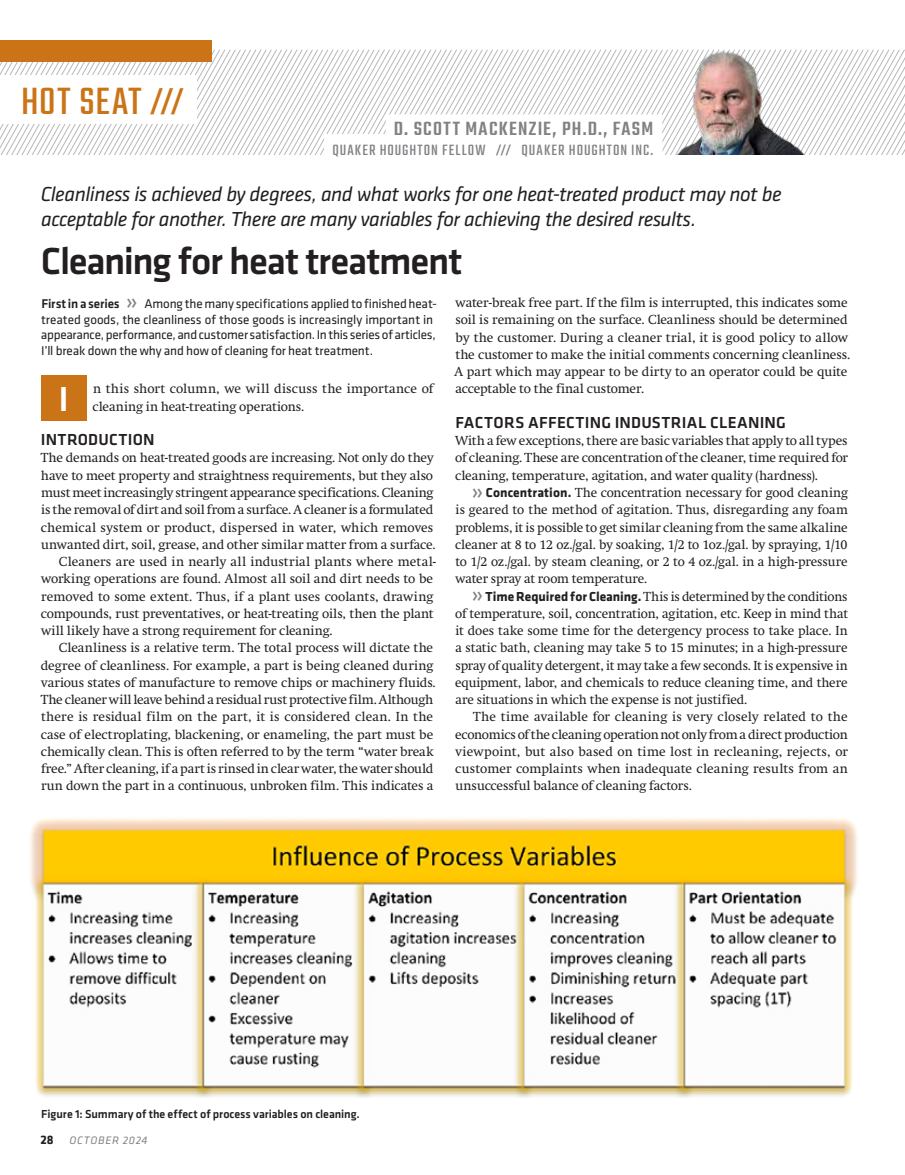
<style>
.page{position:relative;width:905px;height:1175px;background:#fff}
.page>*{position:absolute;margin:0;border:0;box-sizing:border-box;transform-origin:0 0}
.t1{font:42px "Teko";letter-spacing:.025em;color:#cb7317}
.t2{font:500 39px "Klavika Basic";letter-spacing:-.03em;color:#231f20}
.t3{font:500 36px "Klavika Basic";color:#fff}
.t4{font:italic 21px/24px "Klavika Basic";letter-spacing:-.025em;color:#231f20}
.t5{font:500 21px "Teko";letter-spacing:.06em;color:#808285}
.t6{font:500 16.5px "Klavika Basic";letter-spacing:.015em;color:#231f20}
.t7{font:16.5px "Teko";letter-spacing:.065em;color:#808285}
.t8{font:13.2px/15.8px "Klavika Basic";letter-spacing:-.01em;color:#231f20}
.t9{font:12.9px/17.2px "Swift";color:#231f20;text-align:justify}
.t10{font:12.9px "Swift";letter-spacing:.02em;color:#231f20}
.t11{font:500 12px "Klavika Basic";letter-spacing:-.005em;color:#231f20}
.t12{font:italic 11.25px "Klavika Basic";letter-spacing:.06em;color:#808285}
.s1{font-weight:500;font-size:32.7px}
.s2{font-weight:500;font-size:13.5px}
.s3{font-weight:500}
.s4{font-size:24px;color:#808285}
.s5{font-family:"Klavika Basic";font-size:24px;color:#808285}
.s6{font-family:"Klavika Basic";font-weight:700;font-size:13.5px}
.s7{font-weight:700;font-style:normal;font-size:12.75px;color:#231f20}
</style>
<div class="page">
<svg style="left:0;top:50px;width:904px;height:105px"></svg>
<div style="left:0;top:76px;width:196px;height:48px;background:#fff"></div>
<div style="left:386px;top:114px;width:276px;height:39px;background:#fff"></div>
<div style="left:324px;top:134px;width:338px;height:31px;background:#fff"></div>
<img style="left:664px;top:49px;width:153px;height:106px">
<div style="left:0;top:40px;width:212px;height:22px;background:#cb7317"></div>
<div style="left:41px;top:375px;width:45px;height:45px;background:#cb7317"></div>
<img style="left:30px;top:818px;width:828px;height:280px">
<h1 class="t1" style="left:21px;top:78px;width:164px">HOT SEAT <span class="s1">///</span></h1>
<h3 class="t5" style="left:394px;top:117px;width:261px">D. SCOTT MACKENZIE, PH.D., FASM</h3>
<p class="t7" style="left:332px;top:141px;width:322px">QUAKER HOUGHTON FELLOW <span class="s2">///</span> QUAKER HOUGHTON INC.</p>
<h3 class="t4" style="left:41px;top:182px;width:742px">Cleanliness is achieved by degrees, and what works for one heat-treated product may not be acceptable for another. There are many variables for achieving the desired results.</h3>
<h2 class="t2" style="left:41px;top:234px;width:423px">Cleaning for heat treatment</h2>
<p class="t8" style="left:41px;top:295px;width:397px"><span class="s3">First in a series</span> <span class="s4">»</span> Among the many specifications applied to finished heat&shy;treated goods, the cleanliness of those goods is increasingly important in appearance, performance, and customer satisfaction. In this series of articles, I’ll break down the why and how of cleaning for heat treatment.</p>
<p class="t9" style="left:93px;top:380px;width:342px">n this short column, we will discuss the importance of cleaning in heat-treating operations.</p>
<p class="t6" style="left:41px;top:428px;width:115px">INTRODUCTION</p>
<p class="t9" style="left:41px;top:449px;width:394px">The demands on heat-treated goods are increasing. Not only do they</p>
<p class="t9" style="left:41px;top:466px;width:394px">have to meet property and straightness requirements, but they also</p>
<p class="t9" style="left:41px;top:484px;width:394px">must meet increasingly stringent appearance specifications. Cleaning</p>
<p class="t9" style="left:41px;top:501px;width:393px">is the removal of dirt and soil from a surface. A cleaner is a formulated</p>
<p class="t9" style="left:41px;top:518px;width:394px">chemical system or product, dispersed in water, which removes</p>
<p class="t9" style="left:41px;top:535px;width:396px">unwanted dirt, soil, grease, and other similar matter from a surface.</p>
<p class="t9" style="left:59px;top:553px;width:378px">Cleaners are used in nearly all industrial plants where metal-</p>
<p class="t9" style="left:41px;top:570px;width:393px">working operations are found. Almost all soil and dirt needs to be</p>
<p class="t9" style="left:41px;top:587px;width:393px">removed to some extent. Thus, if a plant uses coolants, drawing</p>
<p class="t9" style="left:41px;top:604px;width:394px">compounds, rust preventatives, or heat-treating oils, then the plant</p>
<p class="t9" style="left:41px;top:622px;width:293px">will likely have a strong requirement for cleaning.</p>
<p class="t9" style="left:59px;top:639px;width:376px">Cleanliness is a relative term. The total process will dictate the</p>
<p class="t9" style="left:41px;top:656px;width:394px">degree of cleanliness. For example, a part is being cleaned during</p>
<p class="t9" style="left:41px;top:673px;width:396px">various states of manufacture to remove chips or machinery fluids.</p>
<p class="t9" style="left:41px;top:691px;width:394px">The cleaner will leave behind a residual rust protective film. Although</p>
<p class="t10" style="left:41px;top:709px;width:393px">there is residual film on the part, it is considered clean. In the</p>
<p class="t9" style="left:41px;top:725px;width:394px">case of electroplating, blackening, or enameling, the part must be</p>
<p class="t9" style="left:41px;top:742px;width:394px">chemically clean. This is often referred to by the term “water break</p>
<p class="t9" style="left:41px;top:760px;width:393px">free.” After cleaning, if a part is rinsed in clear water, the water should</p>
<p class="t9" style="left:41px;top:777px;width:393px">run down the part in a continuous, unbroken film. This indicates a</p>
<h3 class="t3" style="left:59px;top:375px;width:12px">I</h3>
<p class="t9" style="left:454px;top:294px;width:397px;text-align:left">water-break free part. If the film is interrupted, this indicates some soil is remaining on the surface. Cleanliness should be determined by the customer. During a cleaner trial, it is good policy to allow the customer to make the initial comments concerning cleanliness.<br>A part which may appear to be dirty to an operator could be quite acceptable to the final customer.</p>
<p class="t6" style="left:455px;top:411px;width:332px">FACTORS AFFECTING INDUSTRIAL CLEANING</p>
<p class="t9" style="left:455px;top:432px;width:394px">With a few exceptions, there are basic variables that apply to all types of cleaning. These are concentration of the cleaner, time required for cleaning, temperature, agitation, and water quality (hardness).</p>
<p class="t9" style="left:455px;top:484px;width:394px;text-indent:16px"><span class="s5">»</span> <span class="s6">Concentration.</span> The concentration necessary for good cleaning is geared to the method of agitation. Thus, disregarding any foam problems, it is possible to get similar cleaning from the same alkaline cleaner at 8 to 12 oz./gal. by soaking, 1/2 to 1oz./gal. by spraying, 1/10 to 1/2 oz./gal. by steam cleaning, or 2 to 4 oz./gal. in a high-pressure water spray at room temperature.</p>
<p class="t9" style="left:455px;top:587px;width:394px;text-indent:16px"><span class="s5">»</span> <span class="s6">Time Required for Cleaning.</span> This is determined by the conditions of temperature, soil, concentration, agitation, etc. Keep in mind that it does take some time for the detergency process to take place. In a static bath, cleaning may take 5 to 15 minutes; in a high-pressure spray of quality detergent, it may take a few seconds. It is expensive in equipment, labor, and chemicals to reduce cleaning time, and there are situations in which the expense is not justified.</p>
<p class="t9" style="left:455px;top:708px;width:394px;text-indent:18px">The time available for cleaning is very closely related to the economics of the cleaning operation not only from a direct production viewpoint, but also based on time lost in recleaning, rejects, or customer complaints when inadequate cleaning results from an unsuccessful balance of cleaning factors.</p>
<p class="t11" style="left:41px;top:1105px;width:320px">Figure 1: Summary of the effect of process variables on cleaning.</p>
<p class="t12" style="left:40px;top:1133px;width:108px"><span class="s7">28</span> OCTOBER 2024</p>
</div>
